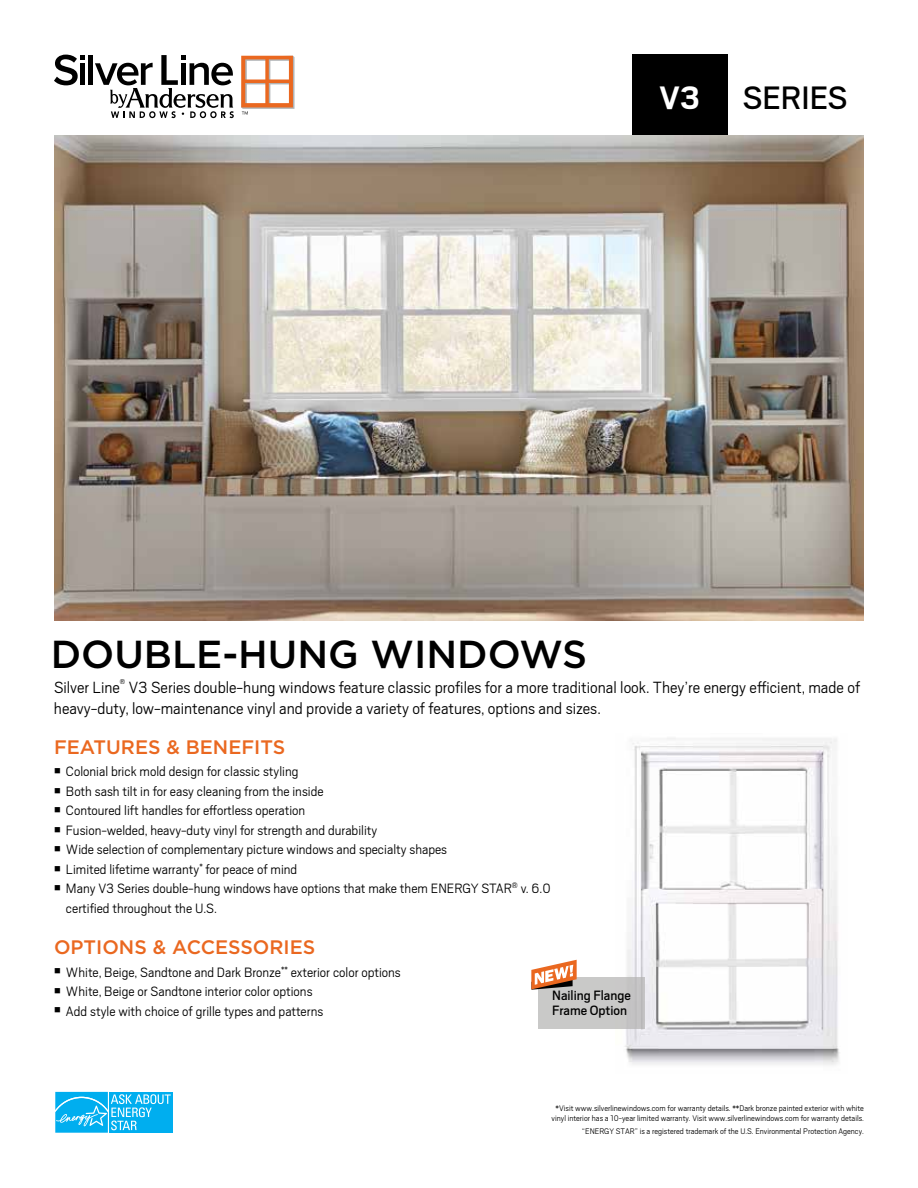
<style>
.page{position:relative;width:918px;height:1188px;background:#fff}
.page>*{position:absolute;margin:0;border:0;box-sizing:border-box;transform-origin:0 0}
.t1{font:500 39px "Gotham";color:#000}
.t2{font:36px "Scout";color:#000}
.t3{font:500 19.5px "Gotham";color:#ea6820}
.t4{font:300 18px/21px "Scout";color:#000}
.t5{font:300 15px/19.5px "Scout";color:#000}
.t6{font:15px/15px "Scout";color:#000}
.t7{font:300 9px/10.5px "Scout";color:#000;text-align:center}
.t8{font:300 7.8px "Scout";color:#000}
.s1{font-weight:700;color:#fff}
</style>
<div class="page">
<img style="left:625px;top:738px;width:215px;height:327px">
<hr style="left:89px;top:55px;width:4px;height:30px;background:#000">
<svg style="left:54px;top:55px;width:31px;height:30px"></svg>
<svg style="left:95px;top:55px;width:139px;height:63px"></svg>
<svg style="left:241px;top:56px;width:54px;height:59px"></svg>
<img style="left:54px;top:135px;width:810px;height:486px">
<svg style="left:55px;top:1091px;width:118px;height:42px;background:#2fbcf1"></svg>
<div style="left:632px;top:54px;width:96px;height:81px;background:#000"></div>
<div style="left:539px;top:977px;width:106px;height:52px;background:#c9c9c8"></div>
<svg style="left:531px;top:960px;width:46px;height:30px"></svg>
<h2 class="t2" style="left:660px;top:74px;width:189px"><span class="s1">V3</span> SERIES</h2>
<h1 class="t1" style="left:51px;top:629px;width:538px">DOUBLE-HUNG WINDOWS</h1>
<p class="t4" style="left:54px;top:676px;width:67px">Silver Line</p>
<p class="t8" style="left:120px;top:677px;width:7px">®</p>
<p class="t4" style="left:54px;top:676px;width:808px;text-indent:75px">V3 Series double-hung windows feature classic profiles for a more traditional look. They’re energy efficient, made of heavy-duty, low-maintenance vinyl and provide a variety of features, options and sizes.</p>
<h3 class="t3" style="left:54px;top:734px;width:233px">FEATURES &amp; BENEFITS</h3>
<p class="t5" style="left:54px;top:761px;width:246px">■ Colonial brick mold design for classic styling</p>
<p class="t5" style="left:54px;top:781px;width:271px">■ Both sash tilt in for easy cleaning from the inside</p>
<p class="t5" style="left:54px;top:800px;width:253px">■ Contoured lift handles for effortless operation</p>
<p class="t5" style="left:54px;top:820px;width:325px">■ Fusion-welded, heavy-duty vinyl for strength and durability</p>
<p class="t5" style="left:54px;top:839px;width:395px">■ Wide selection of complementary picture windows and specialty shapes</p>
<p class="t5" style="left:54px;top:859px;width:245px">■ Limited lifetime warranty<sup>*</sup> for peace of mind</p>
<p class="t5" style="left:66px;top:878px;width:486px;text-indent:-12px">■ Many V3 Series double-hung windows have options that make them ENERGY STAR<sup>®</sup> v. 6.0 certified throughout the U.S.</p>
<h3 class="t3" style="left:54px;top:934px;width:263px">OPTIONS &amp; ACCESSORIES</h3>
<p class="t5" style="left:54px;top:961px;width:348px">■ White, Beige, Sandtone and Dark Bronze<sup>**</sup> exterior color options</p>
<p class="t5" style="left:54px;top:981px;width:260px">■ White, Beige or Sandtone interior color options</p>
<p class="t5" style="left:54px;top:1000px;width:271px">■ Add style with choice of grille types and patterns</p>
<p class="t6" style="left:552px;top:987px;width:80px">Nailing Flange<br>Frame Option</p>
<p class="t7" style="left:552px;top:1102px;width:314px">*Visit www.silverlinewindows.com for warranty details. **Dark bronze painted exterior with white vinyl interior has a 10-year limited warranty. Visit www.silverlinewindows.com for warranty details.</p>
<p class="t7" style="left:582px;top:1126px;width:284px">“ENERGY STAR” is a registered trademark of the U.S. Environmental Protection Agency.</p>
</div>
